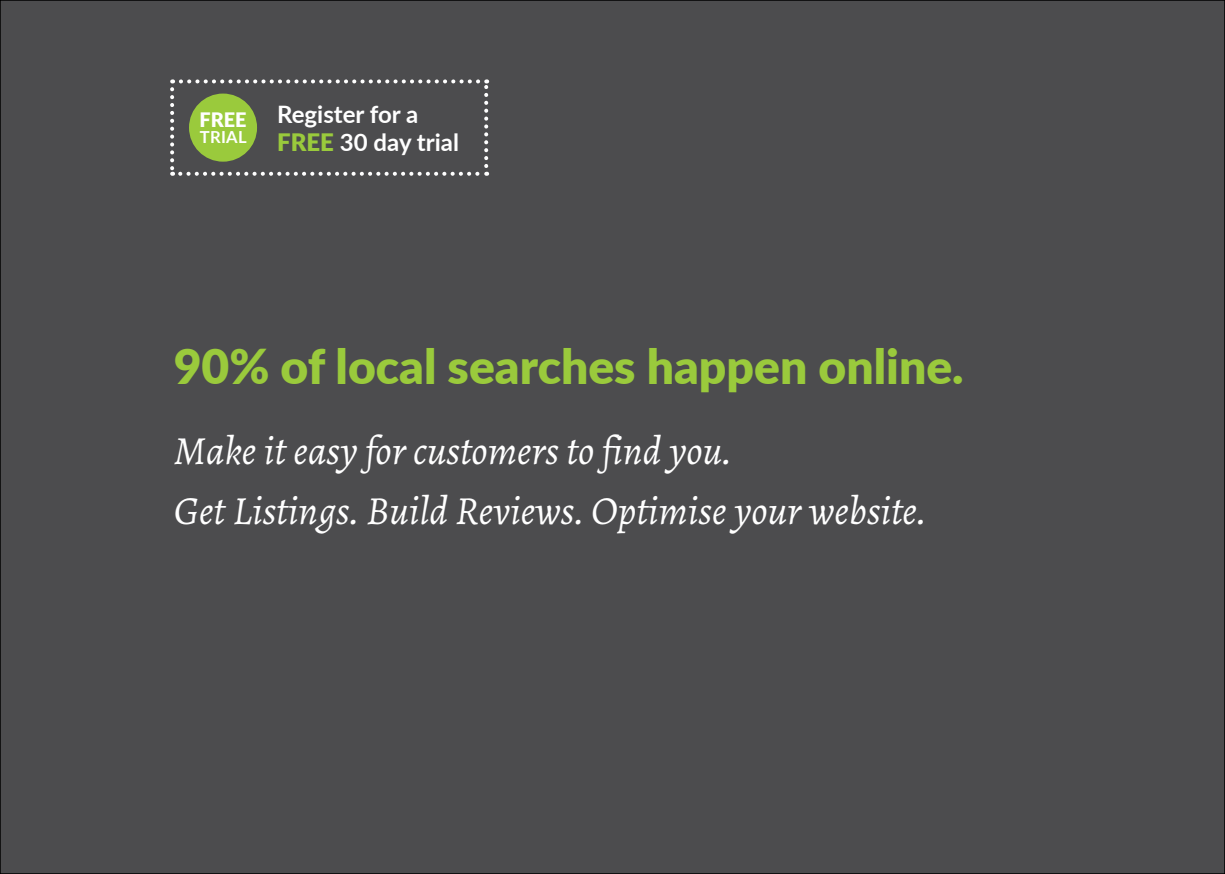
<style>
.page{position:relative;width:1225px;height:874px;background:#fff}
.page>*{position:absolute;margin:0;border:0;box-sizing:border-box;transform-origin:0 0}
.t1{font:900 48px "Lato";color:#9aca3c}
.t2{font:italic 40px/60px "Alegreya";color:#fff}
.t3{font:700 24px/28px "Lato";color:#fff}
.t4{font:900 19.8px "Lato";color:#fff}
.t5{font:700 16.6px "Lato";letter-spacing:.02em;color:#fff}
.s1{font-weight:900;color:#9aca3c}
</style>
<div class="page">
<div style="left:0;top:0;width:1225px;height:873px;background:#4c4c4e"></div>
<svg style="left:170px;top:89px;width:4px;height:87px"></svg>
<svg style="left:180px;top:172px;width:307px;height:4px"></svg>
<svg style="left:484px;top:79px;width:4px;height:87px"></svg>
<svg style="left:172px;top:79px;width:306px;height:4px"></svg>
<div style="left:189px;top:93px;width:68px;height:68px;background:#9aca3c;border-radius:50%"></div>
<p class="t4" style="left:199px;top:105px;width:49px">FREE</p>
<p class="t5" style="left:200px;top:125px;width:48px">TRIAL</p>
<p class="t3" style="left:277px;top:99px;width:183px">Register for a<br><span class="s1">FREE</span> 30 day trial</p>
<p class="t1" style="left:174px;top:330px;width:791px">90% of local searches happen online.</p>
<p class="t2" style="left:174px;top:421px;width:754px">Make it easy for customers to find you.<br>Get Listings. Build Reviews. Optimise your website.</p>
</div>
